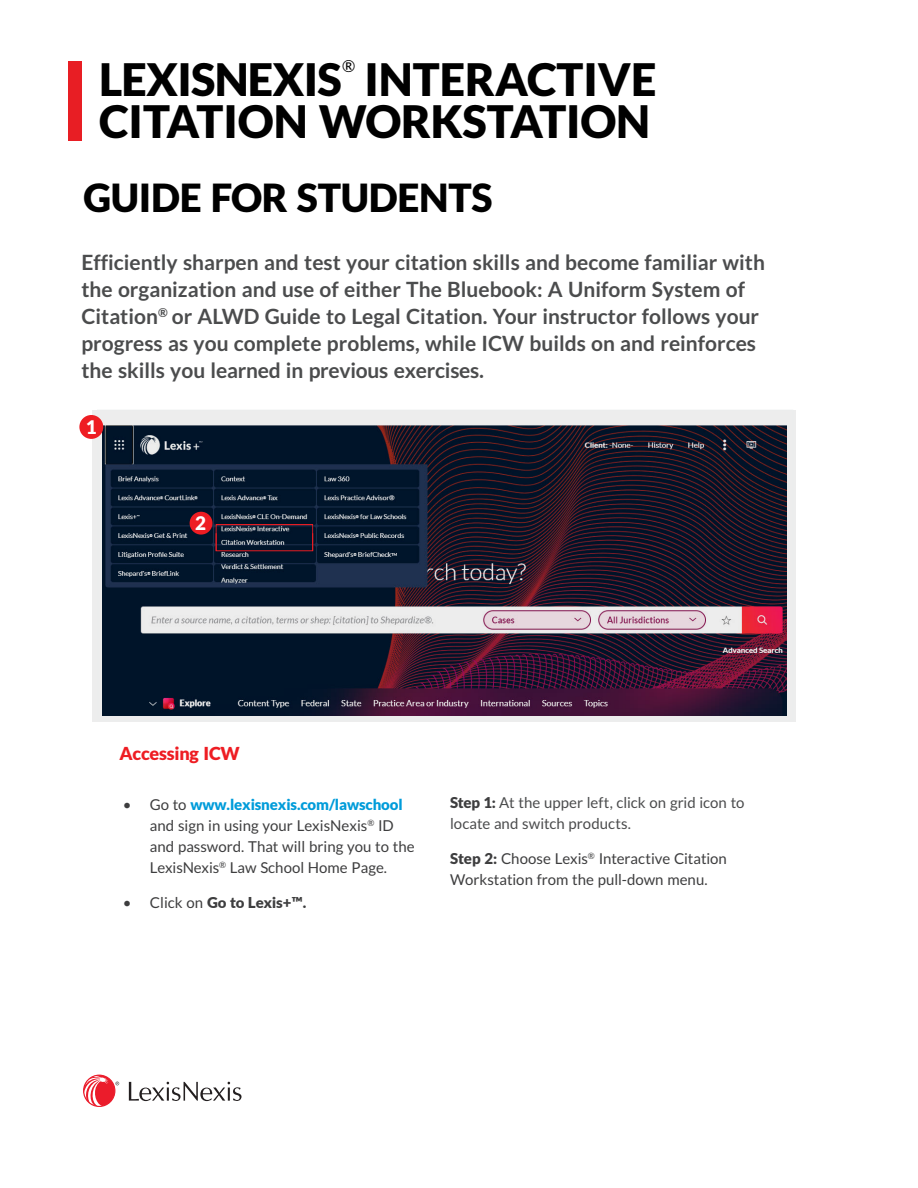
<style>
.page{position:relative;width:918px;height:1188px;background:#fff}
.page>*{position:absolute;margin:0;border:0;box-sizing:border-box;transform-origin:0 0}
.Headline{font:900 45px/42.5px "Lato";letter-spacing:-.005em;color:#000;text-align:right}
.t1{font:900 39px "Lato";letter-spacing:-.005em;color:#000}
.Introduction{font:700 21px/27px "Lato";color:#4b4c4d}
.t2{font:900 18.9px "Lato";color:#fff}
.t3{font:900 18px "Lato";letter-spacing:-.015em;color:#ee1d23}
.Headline-2{font:16.5px "Lato";color:#000}
.BodyCopy{font:15px/21px "Lato";color:#3e3e3f}
.BodyCopy-2{font:15px/21px "Lato";color:#4b4c4d}
.t4{font:900 15px "Lato";color:#3e3e3f}
.s1{font-weight:900;color:#009cda}
.s2{font-weight:400}
.s3{font-weight:900;color:#3e3e3f}
.s4{font-weight:900}
</style>
<div class="page">
<svg style="left:129px;top:1082px;width:113px;height:19px"></svg>
<svg style="left:83px;top:1075px;width:36px;height:32px"></svg>
<div style="left:92px;top:410px;width:704px;height:312px;background:#231f20;opacity:.08"></div>
<div style="left:79px;top:415px;width:24px;height:24px;background:#ee1d23;border-radius:50%"></div>
<div style="left:190px;top:512px;width:22px;height:23px;background:#ee1d23;border-radius:50%"></div>
<div style="left:216px;top:524px;width:97px;height:27px;border:1px solid #ee1d23"></div>
<div style="left:68px;top:62px;width:14px;height:79px;background:#e81e24"></div>
<p class="Headline" style="left:99px;top:57px;width:244px">LEXISNEXIS</p>
<p class="Headline-2" style="left:342px;top:57px;width:15px">®</p>
<p class="Headline" style="left:99px;top:57px;width:559px">INTERACTIVE<br>CITATION WORKSTATION</p>
<h2 class="t1" style="left:83px;top:175px;width:411px">GUIDE FOR STUDENTS</h2>
<p class="Introduction" style="left:81px;top:249px;width:685px">Efficiently sharpen and test your citation skills and become familiar with the organization and use of either The Bluebook: A Uniform System of Citation<sup>®</sup> or ALWD Guide to Legal Citation. Your instructor follows your progress as you complete problems, while ICW builds on and reinforces the skills you learned in previous exercises.</p>
<p class="t2" style="left:86px;top:416px;width:12px">1</p>
<p class="t2" style="left:195px;top:512px;width:12px">2</p>
<p class="t3" style="left:119px;top:742px;width:122px">Accessing ICW</p>
<p class="BodyCopy" style="left:150px;top:794px;width:266px;text-indent:-27px">• Go to <span class="s1">www.lexisnexis.com/lawschool </span>and sign in using your LexisNexis<sup>®</sup> ID and password. That will bring you to the LexisNexis<sup>®</sup> Law School Home Page.</p>
<p class="t4" style="left:123px;top:891px;width:185px"><span class="s2">• Click on</span> Go to Lexis+™.</p>
<p class="BodyCopy-2" style="left:450px;top:792px;width:296px"><span class="s3">Step 1:</span> At the upper left, click on grid icon to locate and switch products.</p>
<p class="BodyCopy" style="left:450px;top:848px;width:278px"><span class="s4">Step 2:</span> Choose Lexis<sup>®</sup> Interactive Citation<br>Workstation from the pull-down menu.</p>
</div>
